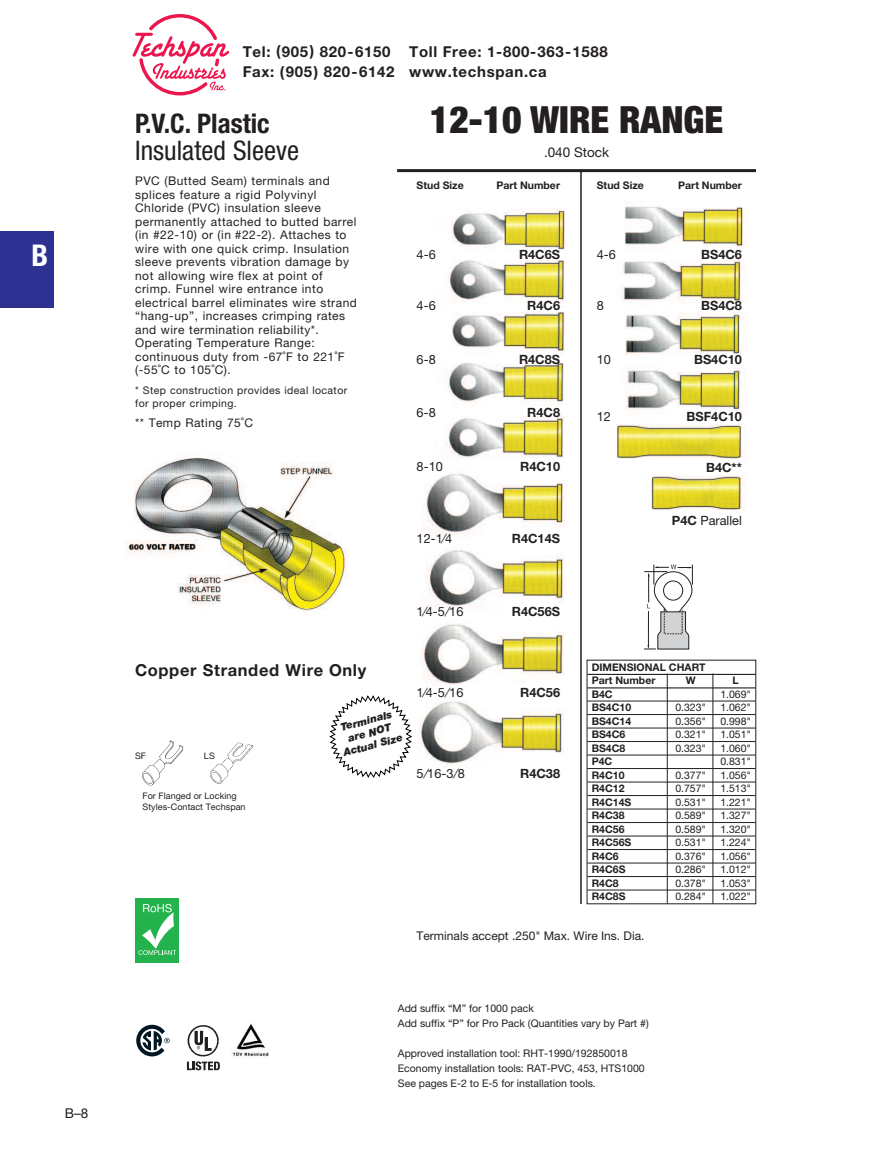
<style>
.page{position:relative;width:891px;height:1161px;background:#fff}
.page>*{position:absolute;margin:0;border:0;box-sizing:border-box;transform-origin:0 0}
.t1{font:900 condensed 37.5px "Helvetica Neue LT Pro";color:#231f20}
.t2{font:700 condensed 30px "Helvetica Neue LT Pro";color:#fff}
.t3{font:condensed 27px "Helvetica Neue LT Pro";color:#231f20}
.t4{font:700 condensed 27px "Helvetica Neue LT Pro";color:#231f20}
.t5{font:700 16.5px "Helvetica Neue LT Pro";letter-spacing:.04em;color:#231f20}
.t6{font:700 15px/20.2px "Helvetica Neue LT Pro";letter-spacing:.045em;color:#231f20}
.t7{font:13.5px "Helvetica Neue LT Pro";color:#231f20}
.t8{font:700 12.75px "Helvetica Neue LT Pro";color:#231f20}
.t9{font:12.75px "Helvetica Neue LT Pro";color:#231f20}
.t10{font:12px/13.5px "Helvetica Neue LT Pro";letter-spacing:.04em;color:#231f20}
.t11{font:12px "Helvetica Neue LT Pro";color:#231f20}
.t12{font:10.5px/15px "Helvetica Neue LT Pro";color:#231f20}
.t13{font:700 10.5px/13.5px "Helvetica Neue LT Pro";color:#231f20}
.t14{font:10.5px/13.5px "Helvetica Neue LT Pro";letter-spacing:.04em;color:#231f20}
.t15{font:italic 900 10.5px/12.6px "Helvetica Neue LT Pro";color:#231f20;text-align:center}
.t16{font:9px/10.5px "Helvetica Neue LT Pro";letter-spacing:.005em;color:#231f20}
.s1{font-weight:700}
</style>
<div class="page">
<svg style="left:133px;top:14px;width:96px;height:81px"></svg>
<div style="left:0;top:232px;width:54px;height:76px;background:#2e3092"></div>
<img style="left:397px;top:172px;width:350px;height:733px">
<img style="left:125px;top:455px;width:224px;height:157px">
<hr style="left:397px;top:169px;width:359px;height:3px;background:#231f20">
<hr style="left:580px;top:171px;width:2px;height:733px;background:#231f20">
<div style="left:136px;top:898px;width:43px;height:65px;background:#23b24b"></div>
<svg style="left:138px;top:904px;width:38px;height:51px"></svg>
<hr style="left:587px;top:674px;width:169px;height:1px;background:#231f20">
<hr style="left:587px;top:687px;width:169px;height:1px;background:#231f20">
<hr style="left:587px;top:701px;width:169px;height:1px;background:#231f20">
<hr style="left:587px;top:714px;width:169px;height:1px;background:#231f20">
<hr style="left:587px;top:728px;width:169px;height:1px;background:#231f20">
<hr style="left:587px;top:741px;width:169px;height:1px;background:#231f20">
<hr style="left:587px;top:755px;width:169px;height:1px;background:#231f20">
<hr style="left:587px;top:768px;width:169px;height:1px;background:#231f20">
<hr style="left:587px;top:782px;width:169px;height:1px;background:#231f20">
<hr style="left:587px;top:795px;width:169px;height:1px;background:#231f20">
<hr style="left:587px;top:809px;width:169px;height:1px;background:#231f20">
<hr style="left:587px;top:822px;width:169px;height:1px;background:#231f20">
<hr style="left:587px;top:836px;width:169px;height:1px;background:#231f20">
<hr style="left:587px;top:849px;width:169px;height:1px;background:#231f20">
<hr style="left:587px;top:863px;width:169px;height:1px;background:#231f20">
<hr style="left:587px;top:876px;width:169px;height:1px;background:#231f20">
<hr style="left:587px;top:890px;width:169px;height:1px;background:#231f20">
<hr style="left:667px;top:674px;width:1px;height:230px;background:#231f20">
<hr style="left:713px;top:674px;width:1px;height:230px;background:#231f20">
<svg style="left:329px;top:695px;width:83px;height:83px"></svg>
<div style="left:586px;top:551px;width:170px;height:106px;background:#fff"></div>
<svg style="left:644px;top:565px;width:49px;height:85px"></svg>
<svg style="left:187px;top:1025px;width:33px;height:45px"></svg>
<svg style="left:136px;top:1025px;width:34px;height:31px"></svg>
<img style="left:232px;top:1023px;width:37px;height:34px">
<img style="left:142px;top:740px;width:42px;height:45px">
<img style="left:210px;top:742px;width:43px;height:42px">
<h2 class="t2" style="left:32px;top:244px;width:18px">B</h2>
<p class="t7" style="left:65px;top:1109px;width:25px">B–8</p>
<p class="t6" style="left:243px;top:43px;width:367px">Tel: (905) 820-6150 Toll Free: 1-800-363-1588<br>Fax: (905) 820-6142 www.techspan.ca</p>
<h3 class="t4" style="left:135px;top:113px;width:136px">P.V.C. Plastic</h3>
<h3 class="t3" style="left:135px;top:140px;width:165px">Insulated Sleeve</h3>
<p class="t10" style="left:135px;top:176px;width:223px">PVC (Butted Seam) terminals and splices feature a rigid Polyvinyl Chloride (PVC) insulation sleeve permanently attached to butted barrel (in #22-10) or (in #22-2). Attaches to wire with one quick crimp. Insulation sleeve prevents vibration damage by not allowing wire flex at point of crimp. Funnel wire entrance into electrical barrel eliminates wire strand “hang-up”, increases crimping rates and wire termination reliability*.<br>Operating Temperature Range: continuous duty from -67˚F to 221˚F (-55˚C to 105˚C).</p>
<p class="t14" style="left:135px;top:384px;width:214px">* Step construction provides ideal locator for proper crimping.</p>
<p class="t10" style="left:135px;top:417px;width:119px">** Temp Rating 75˚C</p>
<h1 class="t1" style="left:430px;top:106px;width:295px">12-10 WIRE RANGE</h1>
<p class="t7" style="left:544px;top:147px;width:67px">.040 Stock</p>
<p class="t13" style="left:417px;top:179px;width:49px">Stud Size</p>
<p class="t13" style="left:496px;top:179px;width:65px">Part Number</p>
<p class="t13" style="left:597px;top:179px;width:49px">Stud Size</p>
<p class="t13" style="left:678px;top:179px;width:65px">Part Number</p>
<p class="t9" style="left:417px;top:250px;width:21px">4-6</p>
<p class="t8" style="left:519px;top:250px;width:43px">R4C6S</p>
<p class="t9" style="left:597px;top:250px;width:21px">4-6</p>
<p class="t8" style="left:701px;top:250px;width:42px">BS4C6</p>
<p class="t9" style="left:417px;top:301px;width:21px">4-6</p>
<p class="t8" style="left:527px;top:301px;width:34px">R4C6</p>
<p class="t9" style="left:597px;top:301px;width:9px">8</p>
<p class="t8" style="left:701px;top:301px;width:42px">BS4C8</p>
<p class="t9" style="left:417px;top:355px;width:21px">6-8</p>
<p class="t8" style="left:519px;top:355px;width:43px">R4C8S</p>
<p class="t9" style="left:597px;top:355px;width:16px">10</p>
<p class="t8" style="left:694px;top:355px;width:49px">BS4C10</p>
<p class="t9" style="left:417px;top:408px;width:21px">6-8</p>
<p class="t8" style="left:527px;top:408px;width:34px">R4C8</p>
<p class="t9" style="left:597px;top:412px;width:16px">12</p>
<p class="t8" style="left:686px;top:412px;width:57px">BSF4C10</p>
<p class="t9" style="left:417px;top:462px;width:28px">8-10</p>
<p class="t8" style="left:520px;top:462px;width:41px">R4C10</p>
<p class="t8" style="left:706px;top:463px;width:37px">B4C**</p>
<p class="t9" style="left:417px;top:534px;width:37px">12-1⁄4</p>
<p class="t8" style="left:512px;top:534px;width:50px">R4C14S</p>
<p class="t9" style="left:672px;top:516px;width:72px"><span class="s1">P4C</span> Parallel</p>
<p class="t9" style="left:417px;top:607px;width:48px">1⁄4-5⁄16</p>
<p class="t8" style="left:512px;top:607px;width:50px">R4C56S</p>
<h3 class="t5" style="left:135px;top:664px;width:233px">Copper Stranded Wire Only</h3>
<p class="t15" style="left:336px;top:723px;width:63px;rotate:-15deg">Terminals are NOT<br>Actual Size</p>
<p class="t16" style="left:142px;top:792px;width:105px">For Flanged or Locking<br>Styles-Contact Techspan</p>
<p class="t16" style="left:135px;top:751px;width:13px">SF</p>
<p class="t16" style="left:204px;top:751px;width:12px">LS</p>
<p class="t9" style="left:417px;top:688px;width:48px">1⁄4-5⁄16</p>
<p class="t8" style="left:520px;top:688px;width:41px">R4C56</p>
<p class="t9" style="left:417px;top:769px;width:50px">5⁄16-3⁄8</p>
<p class="t8" style="left:520px;top:769px;width:41px">R4C38</p>
<p class="t13" style="left:592px;top:661px;width:115px">DIMENSIONAL CHART<br>Part Number</p>
<p class="t13" style="left:686px;top:675px;width:11px">W</p>
<p class="t13" style="left:733px;top:675px;width:8px">L</p>
<p class="t13" style="left:592px;top:688px;width:23px">B4C</p>
<p class="t12" style="left:720px;top:688px;width:32px">1.069"</p>
<p class="t13" style="left:592px;top:702px;width:41px">BS4C10</p>
<p class="t12" style="left:675px;top:701px;width:32px">0.323"</p>
<p class="t12" style="left:720px;top:701px;width:32px">1.062"</p>
<p class="t13" style="left:592px;top:715px;width:41px">BS4C14</p>
<p class="t12" style="left:675px;top:715px;width:32px">0.356"</p>
<p class="t12" style="left:720px;top:715px;width:32px">0.998"</p>
<p class="t13" style="left:592px;top:729px;width:35px">BS4C6</p>
<p class="t12" style="left:675px;top:728px;width:32px">0.321"</p>
<p class="t12" style="left:720px;top:728px;width:32px">1.051"</p>
<p class="t13" style="left:592px;top:742px;width:35px">BS4C8</p>
<p class="t12" style="left:675px;top:742px;width:32px">0.323"</p>
<p class="t12" style="left:720px;top:742px;width:32px">1.060"</p>
<p class="t13" style="left:592px;top:756px;width:22px">P4C</p>
<p class="t12" style="left:720px;top:755px;width:32px">0.831"</p>
<p class="t13" style="left:592px;top:769px;width:34px">R4C10</p>
<p class="t12" style="left:675px;top:769px;width:32px">0.377"</p>
<p class="t12" style="left:720px;top:769px;width:32px">1.056"</p>
<p class="t13" style="left:592px;top:783px;width:34px">R4C12</p>
<p class="t12" style="left:675px;top:782px;width:32px">0.757"</p>
<p class="t12" style="left:720px;top:782px;width:32px">1.513"</p>
<p class="t13" style="left:592px;top:796px;width:41px">R4C14S</p>
<p class="t12" style="left:675px;top:796px;width:32px">0.531"</p>
<p class="t12" style="left:720px;top:796px;width:32px">1.221"</p>
<p class="t13" style="left:592px;top:810px;width:34px">R4C38</p>
<p class="t12" style="left:675px;top:809px;width:32px">0.589"</p>
<p class="t12" style="left:720px;top:809px;width:32px">1.327"</p>
<p class="t13" style="left:592px;top:823px;width:34px">R4C56</p>
<p class="t12" style="left:675px;top:823px;width:32px">0.589"</p>
<p class="t12" style="left:720px;top:823px;width:32px">1.320"</p>
<p class="t13" style="left:592px;top:837px;width:41px">R4C56S</p>
<p class="t12" style="left:675px;top:836px;width:32px">0.531"</p>
<p class="t12" style="left:720px;top:836px;width:32px">1.224"</p>
<p class="t13" style="left:592px;top:850px;width:29px">R4C6</p>
<p class="t12" style="left:675px;top:850px;width:32px">0.376"</p>
<p class="t12" style="left:720px;top:850px;width:32px">1.056"</p>
<p class="t13" style="left:592px;top:864px;width:35px">R4C6S</p>
<p class="t12" style="left:675px;top:863px;width:32px">0.286"</p>
<p class="t12" style="left:720px;top:863px;width:32px">1.012"</p>
<p class="t13" style="left:592px;top:877px;width:29px">R4C8</p>
<p class="t12" style="left:675px;top:877px;width:32px">0.378"</p>
<p class="t12" style="left:720px;top:877px;width:32px">1.053"</p>
<p class="t13" style="left:592px;top:891px;width:35px">R4C8S</p>
<p class="t12" style="left:675px;top:890px;width:32px">0.284"</p>
<p class="t12" style="left:720px;top:890px;width:32px">1.022"</p>
<p class="t11" style="left:417px;top:932px;width:229px">Terminals accept .250" Max. Wire Ins. Dia.</p>
<p class="t12" style="left:398px;top:1002px;width:252px">Add suffix “M” for 1000 pack<br>Add suffix “P” for Pro Pack (Quantities vary by Part #)</p>
<p class="t12" style="left:398px;top:1047px;width:248px">Approved installation tool: RHT-1990/192850018<br>Economy installation tools: RAT-PVC, 453, HTS1000<br>See pages E-2 to E-5 for installation tools.</p>
</div>
